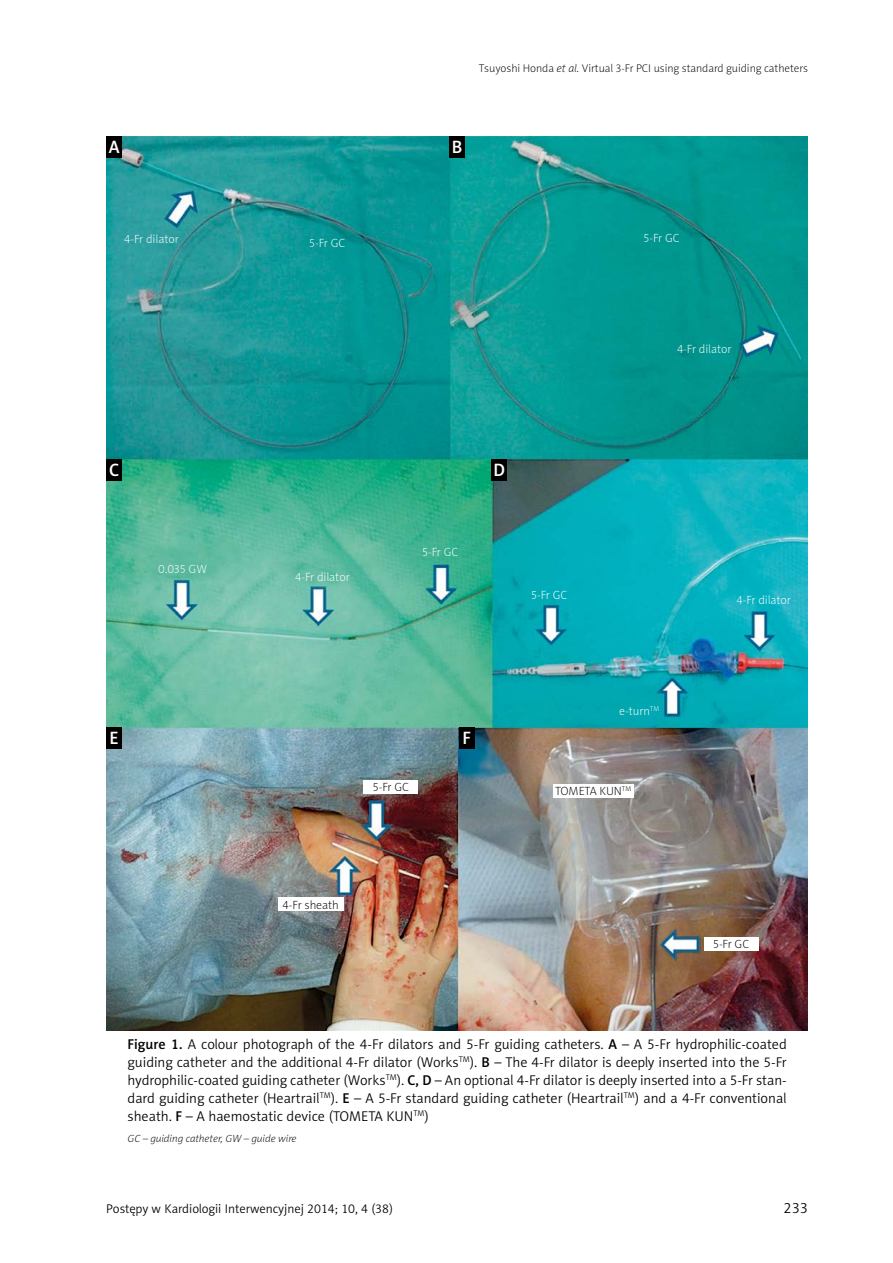
<style>
.page{position:relative;width:893px;height:1263px;background:#fff}
.page>*{position:absolute;margin:0;border:0;box-sizing:border-box;transform-origin:0 0}
.t1{font:18px "Naomi Sans EFN Medium";color:#fff}
.t2{font:15px "Naomi Sans EFN Light";color:#000}
.t3{font:14.25px/18px "Naomi Sans EFN Light";color:#000;text-align:justify}
.t4{font:12.75px "Naomi Sans EFN Light";color:#000}
.t5{font:12px "Naomi Sans EFN Thin";color:#fff}
.t6{font:12px "Naomi Sans EFN Thin";color:#000}
.t7{font:11.25px "Naomi Sans EFN Thin";color:#000}
.t8{font:italic 10.5px "Naomi Sans EFN Thin";color:#000}
.s1{font-style:italic}
.s2{font-family:"Naomi Sans EFN Medium"}
</style>
<div class="page">
<img style="left:106px;top:136px;width:702px;height:895px">
<div style="left:106px;top:136px;width:16px;height:22px;background:#000"></div>
<div style="left:449px;top:136px;width:16px;height:22px;background:#000"></div>
<div style="left:106px;top:459px;width:16px;height:22px;background:#000"></div>
<div style="left:492px;top:459px;width:15px;height:22px;background:#000"></div>
<div style="left:106px;top:727px;width:16px;height:22px;background:#000"></div>
<div style="left:459px;top:727px;width:15px;height:22px;background:#000"></div>
<div style="left:278px;top:898px;width:66px;height:13px;background:#fff"></div>
<div style="left:364px;top:780px;width:54px;height:14px;background:#fff"></div>
<div style="left:704px;top:937px;width:54px;height:13px;background:#fff"></div>
<div style="left:553px;top:784px;width:81px;height:13px;background:#fff"></div>
<p class="t7" style="left:479px;top:62px;width:331px">Tsuyoshi Honda <span class="s1">et al.</span> Virtual 3-Fr PCI using standard guiding catheters</p>
<p class="t1" style="left:109px;top:137px;width:12px">A</p>
<p class="t1" style="left:452px;top:137px;width:12px">B</p>
<p class="t5" style="left:124px;top:232px;width:56px">4-Fr dilator</p>
<p class="t5" style="left:309px;top:237px;width:38px">5-Fr GC</p>
<p class="t5" style="left:643px;top:231px;width:38px">5-Fr GC</p>
<p class="t5" style="left:677px;top:342px;width:56px">4-Fr dilator</p>
<p class="t1" style="left:109px;top:460px;width:12px">C</p>
<p class="t1" style="left:494px;top:460px;width:13px">D</p>
<p class="t5" style="left:158px;top:562px;width:50px">0.035 GW</p>
<p class="t5" style="left:295px;top:570px;width:56px">4-Fr dilator</p>
<p class="t5" style="left:422px;top:545px;width:38px">5-Fr GC</p>
<p class="t1" style="left:110px;top:728px;width:11px">E</p>
<p class="t1" style="left:462px;top:728px;width:10px">F</p>
<p class="t6" style="left:373px;top:781px;width:38px">5-Fr GC</p>
<p class="t6" style="left:283px;top:898px;width:58px">4-Fr sheath</p>
<p class="t5" style="left:531px;top:588px;width:38px">5-Fr GC</p>
<p class="t5" style="left:619px;top:704px;width:42px">e-turn<sup>TM</sup></p>
<p class="t6" style="left:555px;top:784px;width:78px">TOMETA KUN<sup>TM</sup></p>
<p class="t5" style="left:736px;top:593px;width:56px">4-Fr dilator</p>
<p class="t6" style="left:713px;top:937px;width:38px">5-Fr GC</p>
<p class="t3" style="left:128px;top:1035px;width:661px"><span class="s2">Figure 1.</span> A colour photograph of the 4-Fr dilators and 5-Fr guiding catheters. <span class="s2">A</span> – A 5-Fr hydrophilic-coated guiding catheter and the additional 4-Fr dilator (Works<sup>TM</sup>). <span class="s2">B</span> – The 4-Fr dilator is deeply inserted into the 5-Fr hydrophilic-coated guiding catheter (Works<sup>TM</sup>). <span class="s2">C, D</span> – An optional 4-Fr dilator is deeply inserted into a 5-Fr stan&shy;dard guiding catheter (Heartrail<sup>TM</sup>). <span class="s2">E</span> – A 5-Fr standard guiding catheter (Heartrail<sup>TM</sup>) and a 4-Fr conventional sheath. <span class="s2">F</span> – A haemostatic device (TOMETA KUN<sup>TM</sup>)</p>
<p class="t8" style="left:128px;top:1132px;width:170px">GC – guiding catheter, GW – guide wire</p>
<p class="t4" style="left:106px;top:1201px;width:288px">Postępy w Kardiologii Interwencyjnej 2014; 10, 4 (38)</p>
<p class="t2" style="left:784px;top:1199px;width:26px">233</p>
</div>
